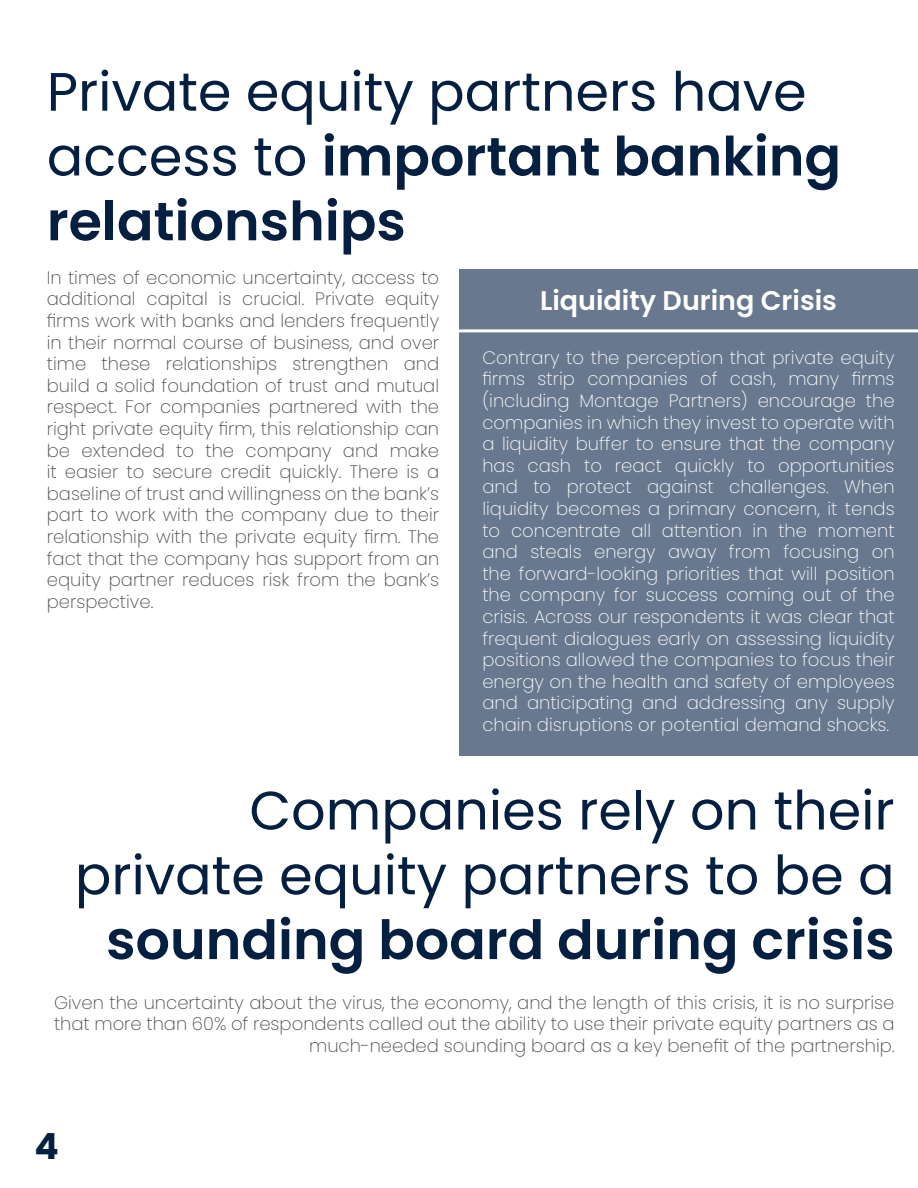
<style>
.page{position:relative;width:918px;height:1188px;background:#fff}
.page>*{position:absolute;margin:0;border:0;box-sizing:border-box;transform-origin:0 0}
.t1{font:54px/64.8px "Poppins";color:#051f41}
.t2{font:700 36px "Poppins";color:#051f41}
.t3{font:600 27px "Poppins";color:#fff}
.t4{font:200 18px/21.6px "Poppins";color:#4b4c4d;text-align:justify}
.t5{font:200 18px/21.6px "Poppins";color:#fff;text-align:justify}
.s1{font-weight:600}
</style>
<div class="page">
<div style="left:459px;top:269px;width:459px;height:487px;background:#68788e"></div>
<hr style="left:459px;top:329px;width:459px;height:3px;background:#fff">
<p class="t1" style="left:47px;top:60px;width:796px">Private equity partners have access to <span class="s1">important banking relationships</span></p>
<p class="t4" style="left:47px;top:267px;width:394px">In times of economic uncertainty, access to additional capital is crucial. Private equity firms work with banks and lenders frequently in their normal course of business, and over time these relationships strengthen and build a solid foundation of trust and mutual respect. For companies partnered with the right private equity firm, this relationship can be extended to the company and make it easier to secure credit quickly. There is a baseline of trust and willingness on the bank’s part to work with the company due to their relationship with the private equity firm. The fact that the company has support from an equity partner reduces risk from the bank’s perspective.</p>
<p class="t3" style="left:540px;top:285px;width:298px">Liquidity During Crisis</p>
<p class="t5" style="left:482px;top:347px;width:414px">Contrary to the perception that private equity firms strip companies of cash, many firms (including Montage Partners) encourage the companies in which they invest to operate with a liquidity buffer to ensure that the company has cash to react quickly to opportunities and to protect against challenges. When liquidity becomes a primary concern, it tends to concentrate all attention in the moment and steals energy away from focusing on the forward-looking priorities that will position the company for success coming out of the crisis. Across our respondents it was clear that frequent dialogues early on assessing liquidity positions allowed the companies to focus their energy on the health and safety of employees and anticipating and addressing any supply chain disruptions or potential demand shocks.</p>
<p class="t1" style="left:75px;top:778px;width:821px;text-align:right">Companies rely on their private equity partners to be a <span class="s1">sounding board during crisis</span></p>
<p class="t4" style="left:54px;top:992px;width:842px;text-align:right">Given the uncertainty about the virus, the economy, and the length of this crisis, it is no surprise that more than 60% of respondents called out the ability to use their private equity partners as a much-needed sounding board as a key benefit of the partnership.</p>
<p class="t2" style="left:35px;top:1126px;width:26px">4</p>
</div>
